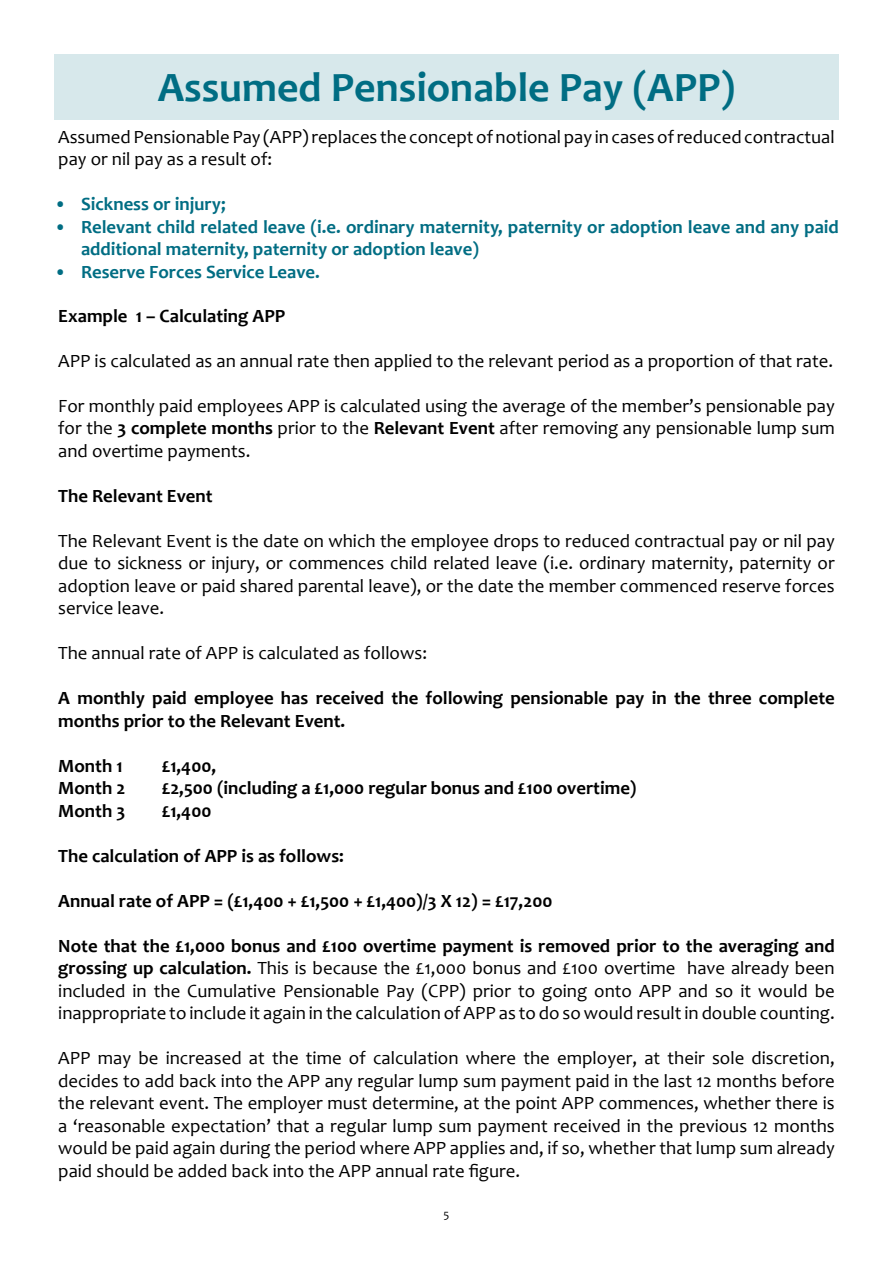
<style>
.page{position:relative;width:893px;height:1263px;background:#fff}
.page>*{position:absolute;margin:0;border:0;box-sizing:border-box;transform-origin:0 0}
.t1{font:700 42px "Candara";color:#006d83}
.t2{font:18.75px/22.5px "Candara";color:#000;text-align:justify}
.t3{font:700 18.75px/22.5px "Candara";color:#000}
.t4{font:700 18.75px/22.5px "Candara";color:#006d83}
.t5{font:12px "Candara";color:#000}
.s1{font-weight:700}
</style>
<div class="page">
<div style="left:54px;top:54px;width:785px;height:65px;background:#d7e8eb"></div>
<h1 class="t1" style="left:158px;top:61px;width:579px">Assumed Pensionable Pay (APP)</h1>
<p class="t2" style="left:58px;top:125px;width:778px">Assumed Pensionable Pay (APP) replaces the concept of notional pay in cases of reduced contractual pay or nil pay as a result of:</p>
<p class="t4" style="left:54px;top:192px;width:173px">• Sickness or injury;</p>
<p class="t4" style="left:81px;top:215px;width:759px;text-indent:-27px">• Relevant child related leave (i.e. ordinary maternity, paternity or adoption leave and any paid additional maternity, paternity or adoption leave)</p>
<p class="t4" style="left:54px;top:260px;width:267px">• Reserve Forces Service Leave.</p>
<p class="t3" style="left:58px;top:304px;width:228px">Example 1 – Calculating APP</p>
<p class="t2" style="left:58px;top:349px;width:776px">APP is calculated as an annual rate then applied to the relevant period as a proportion of that rate.</p>
<p class="t2" style="left:58px;top:394px;width:778px">For monthly paid employees APP is calculated using the average of the member’s pensionable pay for the <span class="s1">3 complete months</span> prior to the <span class="s1">Relevant Event</span> after removing any pensionable lump sum and overtime payments.</p>
<p class="t3" style="left:58px;top:484px;width:156px">The Relevant Event</p>
<p class="t2" style="left:58px;top:529px;width:778px">The Relevant Event is the date on which the employee drops to reduced contractual pay or nil pay due to sickness or injury, or commences child related leave (i.e. ordinary maternity, paternity or adoption leave or paid shared parental leave), or the date the member commenced reserve forces service leave.</p>
<p class="t2" style="left:58px;top:642px;width:370px">The annual rate of APP is calculated as follows:</p>
<p class="t3" style="left:58px;top:687px;width:778px">A monthly paid employee has received the following pensionable pay in the three complete months prior to the Relevant Event.</p>
<p class="t3" style="left:58px;top:754px;width:66px">Month 1</p>
<p class="t3" style="left:162px;top:754px;width:56px">£1,400,</p>
<p class="t3" style="left:58px;top:777px;width:69px">Month 2</p>
<p class="t3" style="left:162px;top:777px;width:476px">£2,500 (including a £1,000 regular bonus and £100 overtime)</p>
<p class="t3" style="left:58px;top:799px;width:69px">Month 3</p>
<p class="t3" style="left:162px;top:799px;width:51px">£1,400</p>
<p class="t3" style="left:58px;top:844px;width:287px">The calculation of APP is as follows:</p>
<p class="t3" style="left:58px;top:889px;width:496px">Annual rate of APP = (£1,400 + £1,500 + £1,400)/3 X 12) = £17,200</p>
<p class="t2" style="left:58px;top:934px;width:778px"><span class="s1">Note that the £1,000 bonus and £100 overtime payment is removed prior to the averaging and grossing up calculation.</span> This is because the £1,000 bonus and £100 overtime have already been included in the Cumulative Pensionable Pay (CPP) prior to going onto APP and so it would be inappropriate to include it again in the calculation of APP as to do so would result in double counting.</p>
<p class="t2" style="left:58px;top:1047px;width:778px">APP may be increased at the time of calculation where the employer, at their sole discretion, decides to add back into the APP any regular lump sum payment paid in the last 12 months before the relevant event. The employer must determine, at the point APP commences, whether there is a ‘reasonable expectation’ that a regular lump sum payment received in the previous 12 months would be paid again during the period where APP applies and, if so, whether that lump sum already paid should be added back into the APP annual rate figure.</p>
<p class="t5" style="left:444px;top:1206px;width:7px">5</p>
</div>
